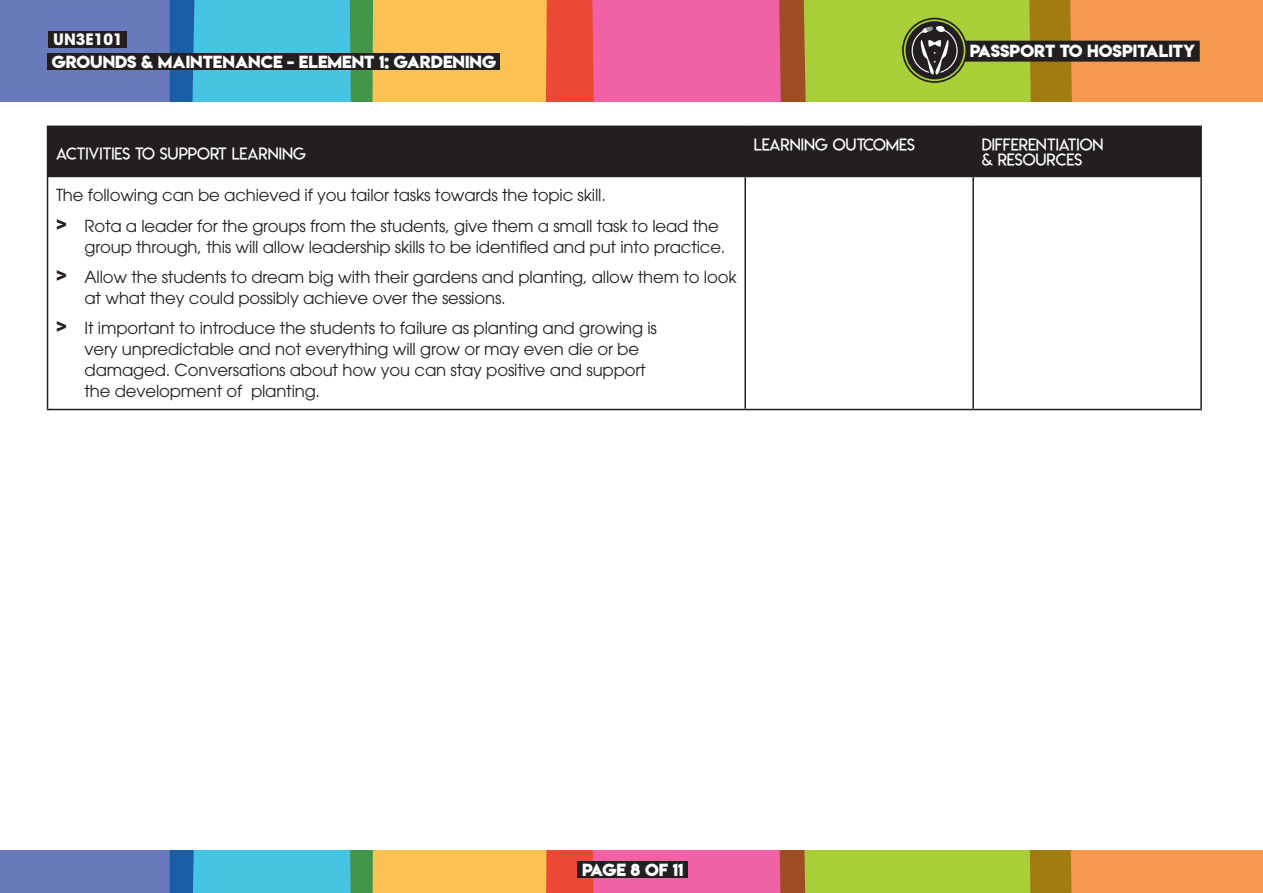
<style>
.page{position:relative;width:1263px;height:893px;background:#fff}
.page>*{position:absolute;margin:0;border:0;box-sizing:border-box;transform-origin:0 0}
.t1{font:16.5px/21px "ITC Avant Garde Pro";letter-spacing:-.01em;color:#231f20}
.t2{font:16.5px/15px "Lemon Milklight";color:#fff}
.t3{font:15.6px "Lemon Milkbold";color:#fff}
.t4{font:700 15.6px "ITC Avant Garde Pro";color:#fff}
</style>
<div class="page">
<svg style="left:0;top:851px;width:1263px;height:42px;background:#af9c75"></svg>
<div style="left:578px;top:862px;width:110px;height:16px;background:#231f20"></div>
<svg style="left:0;top:0;width:1263px;height:102px;background:#ad9171"></svg>
<div style="left:902px;top:18px;width:65px;height:65px;border:2px solid #231f20;border-radius:50%"></div>
<div style="left:48px;top:127px;width:1152px;height:49px;background:#231f20"></div>
<hr style="left:47px;top:126px;width:698px;height:1px;background:#231f20">
<hr style="left:47px;top:127px;width:1px;height:49px;background:#231f20">
<hr style="left:745px;top:126px;width:228px;height:1px;background:#231f20">
<hr style="left:744px;top:127px;width:2px;height:49px;background:#231f20">
<hr style="left:973px;top:126px;width:229px;height:1px;background:#231f20">
<hr style="left:972px;top:127px;width:2px;height:49px;background:#231f20">
<hr style="left:1200px;top:127px;width:2px;height:49px;background:#231f20">
<hr style="left:47px;top:176px;width:698px;height:1px;background:#231f20">
<hr style="left:47px;top:177px;width:1px;height:232px;background:#231f20">
<hr style="left:745px;top:176px;width:228px;height:1px;background:#231f20">
<hr style="left:744px;top:177px;width:2px;height:232px;background:#231f20">
<hr style="left:973px;top:176px;width:229px;height:1px;background:#231f20">
<hr style="left:972px;top:177px;width:2px;height:232px;background:#231f20">
<hr style="left:1200px;top:177px;width:2px;height:232px;background:#231f20">
<hr style="left:47px;top:409px;width:698px;height:1px;background:#231f20">
<hr style="left:745px;top:409px;width:228px;height:1px;background:#231f20">
<hr style="left:973px;top:409px;width:229px;height:1px;background:#231f20">
<div style="left:48px;top:53px;width:452px;height:17px;background:#231f20"></div>
<div style="left:49px;top:31px;width:78px;height:17px;background:#231f20"></div>
<p class="t4" style="left:53px;top:29px;width:71px">UN3E101</p>
<p class="t3" style="left:52px;top:50px;width:446px">GROUNDS &amp; MAINTENANCE - ELEMENT 1: GARDENING</p>
<p class="t3" style="left:970px;top:40px;width:227px">PASSPORT TO HOSPITALITY</p>
<p class="t2" style="left:56px;top:146px;width:251px">ACTIVITIES TO SUPPORT LEARNING</p>
<p class="t1" style="left:56px;top:185px;width:551px">The following can be achieved if you tailor tasks towards the topic skill.</p>
<p class="t1" style="left:85px;top:215px;width:642px;text-indent:-28px"><sup>&gt;</sup> Rota a leader for the groups from the students, give them a small task to lead the group through, this will allow leadership skills to be identified and put into practice.</p>
<p class="t1" style="left:85px;top:266px;width:654px;text-indent:-28px"><sup>&gt;</sup> Allow the students to dream big with their gardens and planting, allow them to look at what they could possibly achieve over the sessions.</p>
<p class="t1" style="left:85px;top:317px;width:574px;text-indent:-28px"><sup>&gt;</sup> It important to introduce the students to failure as planting and growing is very unpredictable and not everything will grow or may even die or be damaged. Conversations about how you can stay positive and support the development of planting.</p>
<p class="t2" style="left:754px;top:138px;width:163px">LEARNING OUTCOMES</p>
<p class="t2" style="left:982px;top:138px;width:123px">DIFFERENTIATION &amp; RESOURCES</p>
<p class="t3" style="left:582px;top:859px;width:103px">PAGE 8 OF 11</p>
</div>
